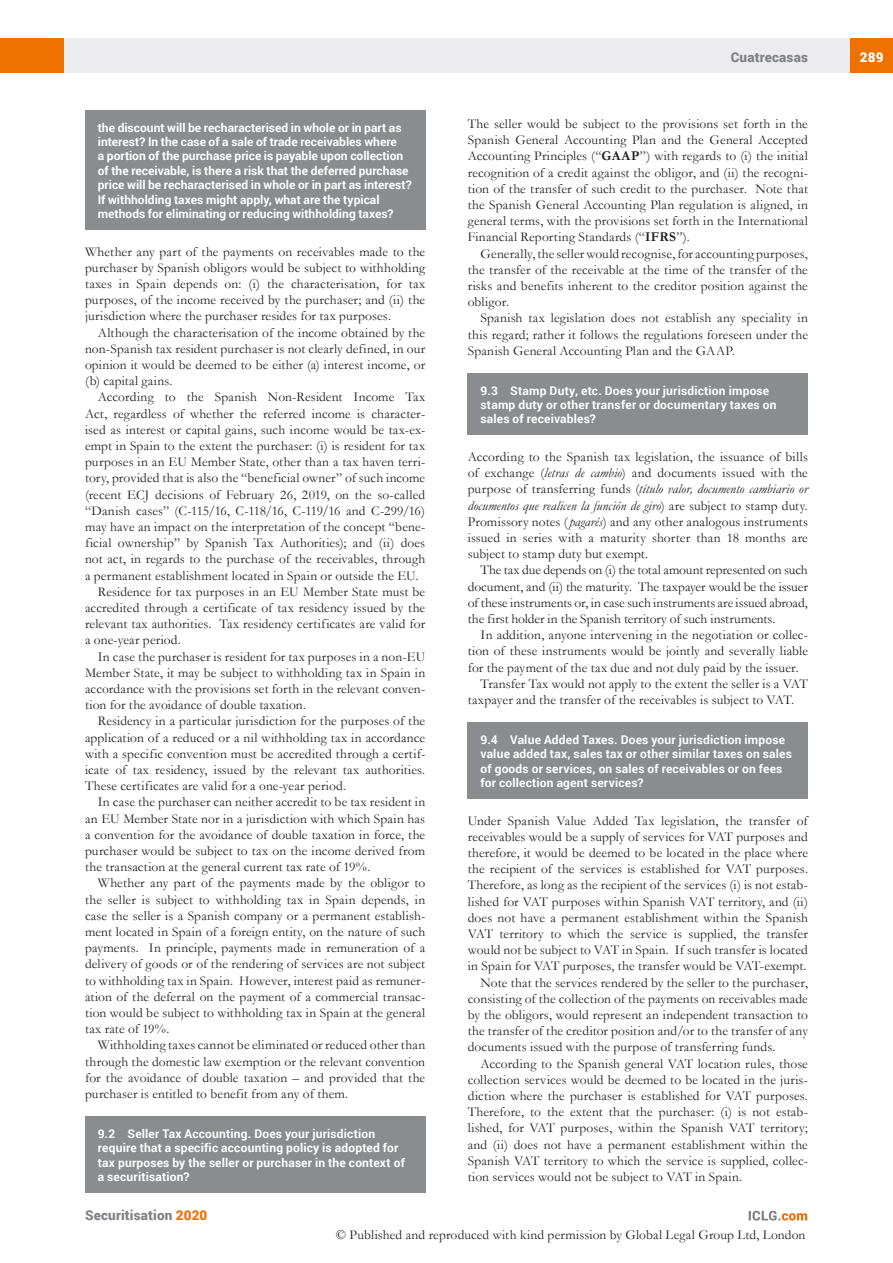
<style>
.page{position:relative;width:893px;height:1263px;background:#fff}
.page>*{position:absolute;margin:0;border:0;box-sizing:border-box;transform-origin:0 0}
.MS_Body_Text_-_Secon{font:13.5px/16.2px "Garamond";letter-spacing:.01em;color:#231f20;text-align:justify}
.MS_Body_Text_-_First{font:13.5px/16.2px "Garamond";letter-spacing:.01em;color:#231f20;text-align:justify}
.t1{font:900 13.5px "Roboto";letter-spacing:.015em;color:#808285}
.t2{font:900 13.5px "Roboto";color:#fff}
.MS_-_Question{font:700 12px/14.4px "Roboto";letter-spacing:.015em;color:#fff}
.MS_-_Question_follow{font:700 12px/14.4px "Roboto";color:#fff}
.s1{color:#ef7100}
.s2{font-weight:700}
.s3{font-style:italic}
</style>
<div class="page">
<div style="left:64px;top:38px;width:786px;height:34px;background:#ececee"></div>
<div style="left:850px;top:38px;width:43px;height:34px;background:#ef7100"></div>
<div style="left:0;top:38px;width:64px;height:34px;background:#ef7100"></div>
<svg style="left:749px;top:1211px;width:58px;height:9px"></svg>
<div style="left:468px;top:374px;width:340px;height:61px;background:#8a8c8f"></div>
<div style="left:468px;top:723px;width:340px;height:76px;background:#8a8c8f"></div>
<div style="left:85px;top:111px;width:340px;height:119px;background:#8a8c8f"></div>
<div style="left:85px;top:1117px;width:340px;height:76px;background:#8a8c8f"></div>
<p class="MS_-_Question_follow" style="left:98px;top:120px;width:315px">the discount will be recharacterised in whole or in part as interest? In the case of a sale of trade receivables where<br>a portion of the purchase price is payable upon collection of the receivable, is there a risk that the deferred purchase price will be recharacterised in whole or in part as interest?<br>If withholding taxes might apply, what are the typical methods for eliminating or reducing withholding taxes?</p>
<p class="MS_Body_Text_-_First" style="left:85px;top:243px;width:342px">Whether any part of the payments on receivables made to the purchaser by Spanish obligors would be subject to withholding taxes in Spain depends on: (i) the characterisation, for tax purposes, of the income received by the purchaser; and (ii) the jurisdiction where the purchaser resides for tax purposes.</p>
<p class="MS_Body_Text_-_Secon" style="left:85px;top:324px;width:342px;text-indent:13px">Although the characterisation of the income obtained by the non-Spanish tax resident purchaser is not clearly defined, in our opinion it would be deemed to be either (a) interest income, or (b) capital gains.</p>
<p class="MS_Body_Text_-_Secon" style="left:85px;top:389px;width:342px;text-indent:13px">According to the Spanish Non-Resident Income Tax Act, regardless of whether the referred income is character&shy;ised as interest or capital gains, such income would be tax-ex&shy;empt in Spain to the extent the purchaser: (i) is resident for tax purposes in an EU Member State, other than a tax haven terri&shy;tory, provided that is also the “beneficial owner” of such income (recent ECJ decisions of February 26, 2019, on the so-called “Danish cases” (C-115/16, C-118/16, C-119/16 and C-299/16) may have an impact on the interpretation of the concept “bene&shy;ficial ownership” by Spanish Tax Authorities); and (ii) does not act, in regards to the purchase of the receivables, through a permanent establishment located in Spain or outside the EU.</p>
<p class="MS_Body_Text_-_Secon" style="left:85px;top:583px;width:342px;text-indent:13px">Residence for tax purposes in an EU Member State must be accredited through a certificate of tax residency issued by the relevant tax authorities. Tax residency certificates are valid for a one-year period.</p>
<p class="MS_Body_Text_-_Secon" style="left:85px;top:648px;width:342px;text-indent:13px">In case the purchaser is resident for tax purposes in a non-EU Member State, it may be subject to withholding tax in Spain in accordance with the provisions set forth in the relevant conven&shy;tion for the avoidance of double taxation.</p>
<p class="MS_Body_Text_-_Secon" style="left:85px;top:713px;width:342px;text-indent:13px">Residency in a particular jurisdiction for the purposes of the application of a reduced or a nil withholding tax in accordance with a specific convention must be accredited through a certif&shy;icate of tax residency, issued by the relevant tax authorities.<br>These certificates are valid for a one-year period.</p>
<p class="MS_Body_Text_-_Secon" style="left:85px;top:794px;width:342px;text-indent:13px">In case the purchaser can neither accredit to be tax resident in an EU Member State nor in a jurisdiction with which Spain has a convention for the avoidance of double taxation in force, the purchaser would be subject to tax on the income derived from the transaction at the general current tax rate of 19%.</p>
<p class="MS_Body_Text_-_Secon" style="left:85px;top:875px;width:342px;text-indent:13px">Whether any part of the payments made by the obligor to the seller is subject to withholding tax in Spain depends, in case the seller is a Spanish company or a permanent establish&shy;ment located in Spain of a foreign entity, on the nature of such payments. In principle, payments made in remuneration of a delivery of goods or of the rendering of services are not subject to withholding tax in Spain. However, interest paid as remuner&shy;ation of the deferral on the payment of a commercial transac&shy;tion would be subject to withholding tax in Spain at the general tax rate of 19%.</p>
<p class="MS_Body_Text_-_Secon" style="left:85px;top:1037px;width:342px;text-indent:13px">Withholding taxes cannot be eliminated or reduced other than through the domestic law exemption or the relevant convention for the avoidance of double taxation – and provided that the purchaser is entitled to benefit from any of them.</p>
<p class="MS_-_Question" style="left:98px;top:1126px;width:309px">9.2 Seller Tax Accounting. Does your jurisdiction require that a specific accounting policy is adopted for tax purposes by the seller or purchaser in the context of a securitisation?</p>
<p class="t1" style="left:85px;top:1206px;width:124px">Securitisation <span class="s1">2020</span></p>
<p class="t1" style="left:731px;top:48px;width:79px">Cuatrecasas</p>
<p class="t2" style="left:860px;top:48px;width:25px">289</p>
<p class="MS_Body_Text_-_First" style="left:468px;top:115px;width:342px">The seller would be subject to the provisions set forth in the Spanish General Accounting Plan and the General Accepted Accounting Principles (“<span class="s2">GAAP</span>”) with regards to (i) the initial recognition of a credit against the obligor, and (ii) the recogni&shy;tion of the transfer of such credit to the purchaser. Note that the Spanish General Accounting Plan regulation is aligned, in general terms, with the provisions set forth in the International Financial Reporting Standards (“<span class="s2">IFRS</span>”).</p>
<p class="MS_Body_Text_-_Secon" style="left:468px;top:245px;width:342px;text-indent:13px">Generally, the seller would recognise, for accounting purposes, the transfer of the receivable at the time of the transfer of the risks and benefits inherent to the creditor position against the obligor.</p>
<p class="MS_Body_Text_-_Secon" style="left:468px;top:310px;width:342px;text-indent:13px">Spanish tax legislation does not establish any speciality in this regard; rather it follows the regulations foreseen under the Spanish General Accounting Plan and the GAAP.</p>
<p class="MS_-_Question" style="left:480px;top:383px;width:297px">9.3 Stamp Duty, etc. Does your jurisdiction impose stamp duty or other transfer or documentary taxes on sales of receivables?</p>
<p class="MS_Body_Text_-_First" style="left:468px;top:448px;width:342px">According to the Spanish tax legislation, the issuance of bills of exchange (<span class="s3">letras de cambio</span>) and documents issued with the purpose of transferring funds (<span class="s3">título valor, documento cambiario or documentos que realicen la función de giro</span>) are subject to stamp duty.<br>Promissory notes ( <span class="s3">pagarés</span>) and any other analogous instruments issued in series with a maturity shorter than 18 months are subject to stamp duty but exempt.</p>
<p class="MS_Body_Text_-_Secon" style="left:468px;top:562px;width:342px;text-indent:13px">The tax due depends on (i) the total amount represented on such document, and (ii) the maturity. The taxpayer would be the issuer of these instruments or, in case such instruments are issued abroad, the first holder in the Spanish territory of such instruments.</p>
<p class="MS_Body_Text_-_Secon" style="left:468px;top:626px;width:342px;text-indent:13px">In addition, anyone intervening in the negotiation or collec&shy;tion of these instruments would be jointly and severally liable for the payment of the tax due and not duly paid by the issuer.</p>
<p class="MS_Body_Text_-_Secon" style="left:468px;top:675px;width:342px;text-indent:13px">Transfer Tax would not apply to the extent the seller is a VAT taxpayer and the transfer of the receivables is subject to VAT.</p>
<p class="MS_-_Question" style="left:480px;top:732px;width:313px">9.4 Value Added Taxes. Does your jurisdiction impose value added tax, sales tax or other similar taxes on sales of goods or services, on sales of receivables or on fees for collection agent services?</p>
<p class="MS_Body_Text_-_First" style="left:468px;top:812px;width:342px">Under Spanish Value Added Tax legislation, the transfer of receivables would be a supply of services for VAT purposes and therefore, it would be deemed to be located in the place where the recipient of the services is established for VAT purposes.<br>Therefore, as long as the recipient of the services (i) is not estab&shy;lished for VAT purposes within Spanish VAT territory, and (ii) does not have a permanent establishment within the Spanish VAT territory to which the service is supplied, the transfer would not be subject to VAT in Spain. If such transfer is located in Spain for VAT purposes, the transfer would be VAT-exempt.</p>
<p class="MS_Body_Text_-_Secon" style="left:468px;top:974px;width:342px;text-indent:13px">Note that the services rendered by the seller to the purchaser, consisting of the collection of the payments on receivables made by the obligors, would represent an independent transaction to the transfer of the creditor position and/or to the transfer of any documents issued with the purpose of transferring funds.</p>
<p class="MS_Body_Text_-_Secon" style="left:468px;top:1055px;width:342px;text-indent:13px">According to the Spanish general VAT location rules, those collection services would be deemed to be located in the juris&shy;diction where the purchaser is established for VAT purposes.<br>Therefore, to the extent that the purchaser: (i) is not estab&shy;lished, for VAT purposes, within the Spanish VAT territory; and (ii) does not have a permanent establishment within the Spanish VAT territory to which the service is supplied, collec&shy;tion services would not be subject to VAT in Spain.</p>
<p class="MS_Body_Text_-_Secon" style="left:336px;top:1226px;width:471px">© Published and reproduced with kind permission by Global Legal Group Ltd, London</p>
</div>
